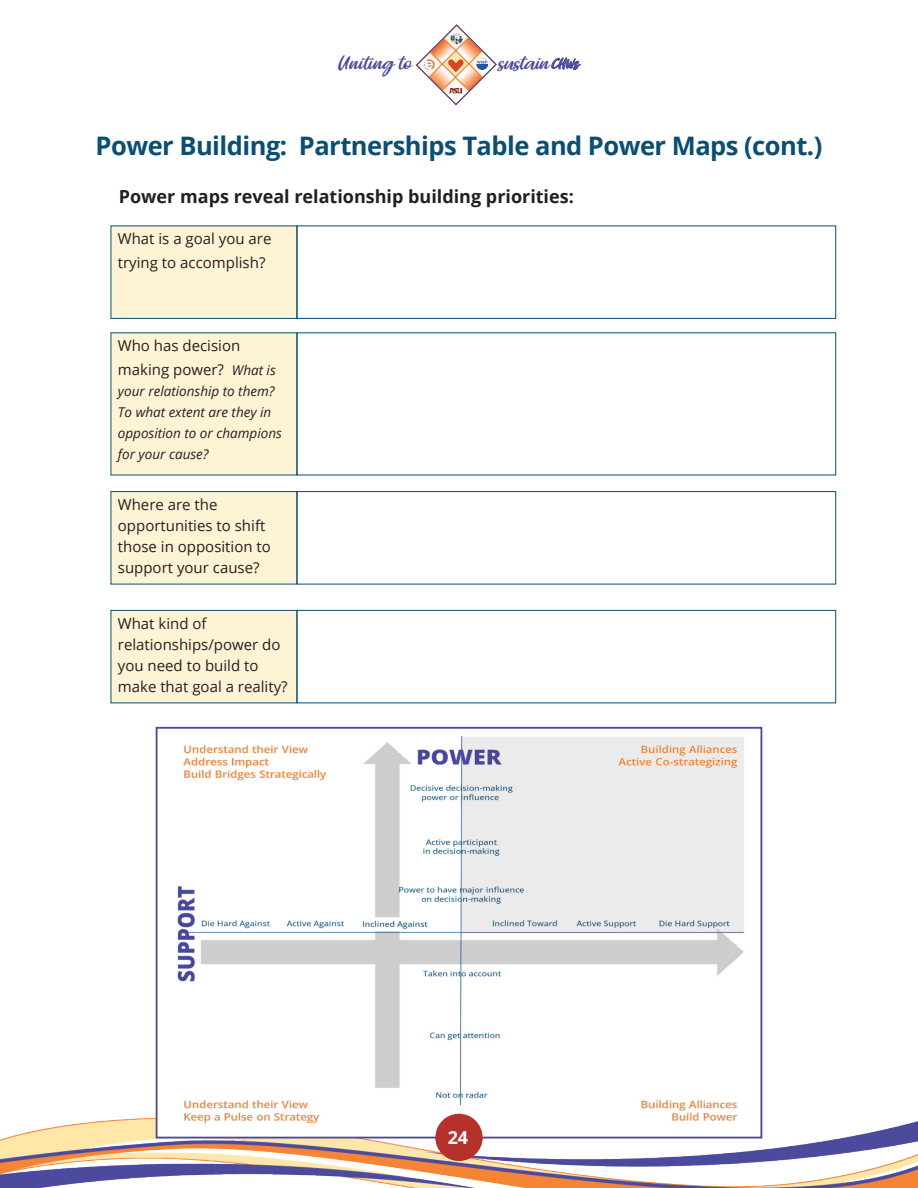
<style>
.page{position:relative;width:918px;height:1188px;background:#fff}
.page>*{position:absolute;margin:0;border:0;box-sizing:border-box;transform-origin:0 0}
.t1{font:700 25.5px "Open Sans";letter-spacing:-.02em;color:#094e75}
.t2{font:700 18px "Open Sans";color:#231f20}
.t3{font:700 18px "Open Sans";color:#fff}
.t4{font:16.35px "Brisbane";letter-spacing:-.015em;color:#4a499e}
.t5{font:15px/21px "Open Sans";color:#231f20}
.t6{font:italic 13.5px/21px "Open Sans";color:#231f20}
.s1{font-size:10.95px}
.s2{font-size:12.75px}
.s3{font-style:italic;font-size:13.5px}
</style>
<div class="page">
<img style="left:0;top:1118px;width:918px;height:70px">
<svg style="left:551px;top:57px;width:30px;height:13px"></svg>
<div style="left:157px;top:728px;width:604px;height:410px;background:#fff"></div>
<img style="left:177px;top:735px;width:568px;height:389px">
<div style="left:156px;top:727px;width:606px;height:412px;border:2px solid #4b499e"></div>
<div style="left:111px;top:226px;width:186px;height:92px;background:#fff3d5"></div>
<div style="left:111px;top:226px;width:186px;height:93px;border:1px solid #094e75"></div>
<div style="left:111px;top:333px;width:186px;height:142px;background:#fff3d5"></div>
<div style="left:111px;top:492px;width:186px;height:92px;background:#fff3d5"></div>
<div style="left:111px;top:491px;width:186px;height:93px;border:1px solid #094e75"></div>
<div style="left:111px;top:610px;width:186px;height:93px;background:#fff3d5"></div>
<div style="left:111px;top:610px;width:186px;height:93px;border:1px solid #094e75"></div>
<div style="left:297px;top:226px;width:539px;height:93px;background:#fff;border:1px solid #094e75"></div>
<div style="left:297px;top:491px;width:539px;height:93px;background:#fff;border:1px solid #094e75"></div>
<div style="left:297px;top:610px;width:539px;height:93px;background:#fff;border:1px solid #094e75"></div>
<div style="left:435px;top:1114px;width:48px;height:47px;background:#b6312a;border-radius:50%"></div>
<svg style="left:415px;top:24px;width:82px;height:82px"></svg>
<p class="t4" style="left:338px;top:54px;width:75px">Uniting to</p>
<p class="t4" style="left:498px;top:53px;width:83px">sustain <span class="s1">CHW</span><span class="s2">s</span></p>
<p class="t1" style="left:96px;top:127px;width:728px">Power Building: Partnerships Table and Power Maps (cont.)</p>
<p class="t2" style="left:119px;top:184px;width:457px">Power maps reveal relationship building priorities:</p>
<p class="t5" style="left:118px;top:226px;width:155px;line-height:24px">What is a goal you are trying to accomplish?</p>
<p class="t5" style="left:118px;top:333px;width:159px;line-height:24px">Who has decision making power? <span class="s3">What is</span></p>
<p class="t6" style="left:118px;top:380px;width:166px">your relationship to them?<br>To what extent are they in opposition to or champions for your cause?</p>
<p class="t5" style="left:118px;top:494px;width:155px">Where are the opportunities to shift those in opposition to support your cause?</p>
<p class="t5" style="left:118px;top:612px;width:171px">What kind of relationships/power do you need to build to make that goal a reality?</p>
<p class="t3" style="left:448px;top:1125px;width:22px">24</p>
</div>
